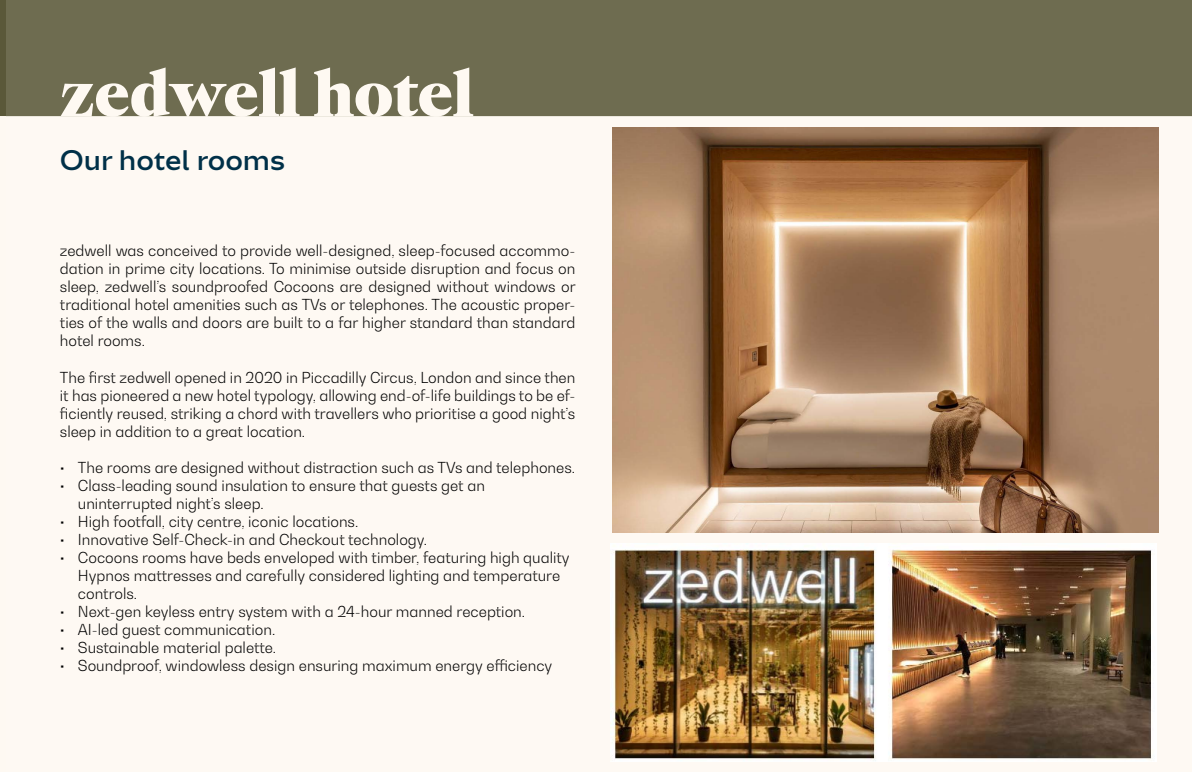
<style>
.page{position:relative;width:1192px;height:772px;background:#fff}
.page>*{position:absolute;margin:0;border:0;box-sizing:border-box;transform-origin:0 0}
.t1{font:900 60px "Bw Beto";color:#fef9f2}
.t2{font:500 26px "Bw Aleta No 20";color:#003048}
.t3{font:300 15px/18px "Bw Gradual DEMO";color:#000;text-align:justify}
</style>
<div class="page">
<div style="left:0;top:0;width:1192px;height:116px;background:#6e6c50"></div>
<div style="left:0;top:116px;width:1192px;height:655px;background:#fef9f2"></div>
<img style="left:613px;top:127px;width:546px;height:405px">
<img style="left:611px;top:543px;width:546px;height:217px">
<h1 class="t1" style="left:60px;top:55px;width:415px">zedwell hotel</h1>
<h2 class="t2" style="left:60px;top:145px;width:227px">Our hotel rooms</h2>
<p class="t3" style="left:60px;top:241px;width:517px">zedwell was conceived to provide well-designed, sleep-focused accommo&shy;dation in prime city locations. To minimise outside disruption and focus on sleep, zedwell’s soundproofed Cocoons are designed without windows or traditional hotel amenities such as TVs or telephones. The acoustic proper&shy;ties of the walls and doors are built to a far higher standard than standard hotel rooms.</p>
<p class="t3" style="left:60px;top:367px;width:517px">The first zedwell opened in 2020 in Piccadilly Circus, London and since then it has pioneered a new hotel typology, allowing end-of-life buildings to be ef&shy;ficiently reused, striking a chord with travellers who prioritise a good night’s sleep in addition to a great location.</p>
<p class="t3" style="left:60px;top:457px;width:517px">• The rooms are designed without distraction such as TVs and telephones.</p>
<p class="t3" style="left:78px;top:475px;width:409px;text-indent:-18px">• Class-leading sound insulation to ensure that guests get an uninterrupted night’s sleep.</p>
<p class="t3" style="left:60px;top:511px;width:300px">• High footfall, city centre, iconic locations.</p>
<p class="t3" style="left:60px;top:529px;width:369px">• Innovative Self-Check-in and Checkout technology.</p>
<p class="t3" style="left:78px;top:547px;width:493px;text-align:left;text-indent:-18px">• Cocoons rooms have beds enveloped with timber, featuring high quality<br>Hypnos mattresses and carefully considered lighting and temperature controls.</p>
<p class="t3" style="left:60px;top:601px;width:467px">• Next-gen keyless entry system with a 24-hour manned reception.</p>
<p class="t3" style="left:60px;top:619px;width:217px">• AI-led guest communication.</p>
<p class="t3" style="left:60px;top:637px;width:218px">• Sustainable material palette.</p>
<p class="t3" style="left:60px;top:655px;width:494px">• Soundproof, windowless design ensuring maximum energy efficiency</p>
</div>
